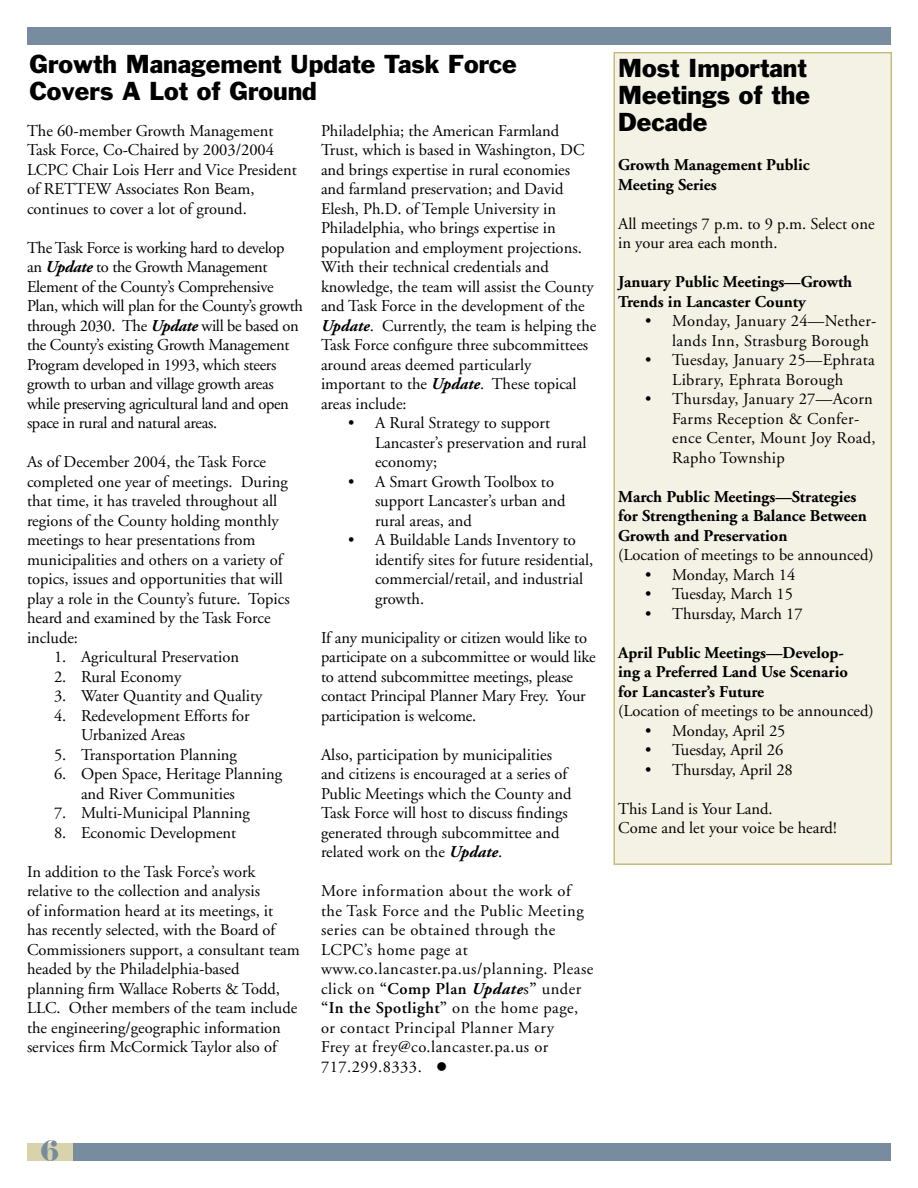
<style>
.page{position:relative;width:918px;height:1188px;background:#fff}
.page>*{position:absolute;margin:0;border:0;box-sizing:border-box;transform-origin:0 0}
.t1{font:27px "Florence Normal";color:#778c9e}
.FYI_Heads{font:24px/27px "Franklin Gothic";color:#000}
.FYI_body_text{font:16.5px/19.5px "Adobe Garamond";color:#000}
.FYI_body_text-2{font:16.5px/19.5px "Adobe Garamond";letter-spacing:-.02em;color:#000}
.FYI_body_text-3{font:16.5px/19.5px "Adobe Garamond";letter-spacing:.03em;color:#000}
.FYI_body_text-4{font:700 16.5px/19.5px "Adobe Garamond";color:#000}
.FYI_body_text-5{font:16.5px/19.5px "Adobe Garamond";letter-spacing:.02em;color:#000}
.s1{font-weight:700;font-style:italic}
.s2{font-weight:600}
</style>
<div class="page">
<div style="left:27px;top:27px;width:864px;height:17px;background:#778c9e"></div>
<div style="left:27px;top:1144px;width:864px;height:17px;background:#778c9e"></div>
<div style="left:27px;top:1144px;width:46px;height:17px;background:#d9d3ab"></div>
<div style="left:614px;top:53px;width:277px;height:811px;background:#f3f2e5"></div>
<div style="left:614px;top:52px;width:278px;height:813px;border:2px solid #c5bc7e"></div>
<p class="FYI_Heads" style="left:30px;top:51px;width:489px">Growth Management Update Task Force<br>Covers A Lot of Ground</p>
<p class="FYI_Heads" style="left:618px;top:54px;width:193px">Most Important<br>Meetings of the<br>Decade</p>
<p class="FYI_body_text-4" style="left:618px;top:155px;width:193px">Growth Management Public</p>
<p class="FYI_body_text-4" style="left:618px;top:175px;width:100px">Meeting Series</p>
<p class="FYI_body_text" style="left:618px;top:214px;width:258px">All meetings 7 p.m. to 9 p.m. Select one in your area each month.</p>
<p class="FYI_body_text-4" style="left:618px;top:272px;width:236px">January Public Meetings—Growth<br>Trends in Lancaster County</p>
<p class="FYI_body_text-5" style="left:672px;top:311px;width:206px">Monday, January 24—Nether&shy;lands Inn, Strasburg Borough</p>
<p class="FYI_body_text-5" style="left:672px;top:350px;width:204px">Tuesday, January 25—Ephrata<br>Library, Ephrata Borough</p>
<p class="FYI_body_text-5" style="left:672px;top:389px;width:205px">Thursday, January 27—Acorn<br>Farms Reception &amp; Confer&shy;ence Center, Mount Joy Road,<br>Rapho Township</p>
<p class="FYI_body_text-4" style="left:618px;top:487px;width:250px">March Public Meetings—Strategies for Strengthening a Balance Between<br>Growth and Preservation</p>
<p class="FYI_body_text" style="left:618px;top:545px;width:257px">(Location of meetings to be announced)</p>
<p class="FYI_body_text" style="left:672px;top:565px;width:125px">Monday, March 14</p>
<p class="FYI_body_text" style="left:672px;top:584px;width:122px">Tuesday, March 15</p>
<p class="FYI_body_text" style="left:672px;top:604px;width:132px">Thursday, March 17</p>
<p class="FYI_body_text-4" style="left:618px;top:643px;width:231px">April Public Meetings—Develop&shy;ing a Preferred Land Use Scenario for Lancaster’s Future</p>
<p class="FYI_body_text" style="left:618px;top:701px;width:257px">(Location of meetings to be announced)</p>
<p class="FYI_body_text" style="left:672px;top:721px;width:115px">Monday, April 25</p>
<p class="FYI_body_text" style="left:672px;top:740px;width:113px">Tuesday, April 26</p>
<p class="FYI_body_text" style="left:672px;top:760px;width:122px">Thursday, April 28</p>
<p class="FYI_body_text" style="left:618px;top:799px;width:156px">This Land is Your Land.</p>
<p class="FYI_body_text" style="left:618px;top:818px;width:220px">Come and let your voice be heard!</p>
<p class="FYI_body_text" style="left:27px;top:121px;width:271px">The 60-member Growth Management Task Force, Co-Chaired by 2003/2004<br>LCPC Chair Lois Herr and Vice President of RETTEW Associates Ron Beam, continues to cover a lot of ground.</p>
<p class="FYI_body_text-2" style="left:27px;top:238px;width:277px">The Task Force is working hard to develop an <span class="s1">Update</span> to the Growth Management Element of the County’s Comprehensive Plan, which will plan for the County’s growth through 2030. The <span class="s1">Update</span> will be based on the County’s existing Growth Management Program developed in 1993, which steers growth to urban and village growth areas while preserving agricultural land and open space in rural and natural areas.</p>
<p class="FYI_body_text" style="left:27px;top:453px;width:264px">As of December 2004, the Task Force completed one year of meetings. During that time, it has traveled throughout all regions of the County holding monthly meetings to hear presentations from municipalities and others on a variety of topics, issues and opportunities that will play a role in the County’s future. Topics heard and examined by the Task Force include:</p>
<p class="FYI_body_text" style="left:81px;top:648px;width:160px">Agricultural Preservation</p>
<p class="FYI_body_text" style="left:81px;top:667px;width:102px">Rural Economy</p>
<p class="FYI_body_text" style="left:81px;top:687px;width:183px">Water Quantity and Quality</p>
<p class="FYI_body_text" style="left:81px;top:706px;width:170px">Redevelopment Efforts for<br>Urbanized Areas</p>
<p class="FYI_body_text" style="left:81px;top:745px;width:158px">Transportation Planning</p>
<p class="FYI_body_text" style="left:81px;top:765px;width:203px">Open Space, Heritage Planning and River Communities</p>
<p class="FYI_body_text" style="left:81px;top:804px;width:170px">Multi-Municipal Planning</p>
<p class="FYI_body_text" style="left:81px;top:823px;width:157px">Economic Development</p>
<p class="FYI_body_text" style="left:27px;top:862px;width:274px">In addition to the Task Force’s work relative to the collection and analysis<br>of information heard at its meetings, it<br>has recently selected, with the Board of Commissioners support, a consultant team headed by the Philadelphia-based</p>
<p class="FYI_body_text" style="left:27px;top:979px;width:272px">planning firm Wallace Roberts &amp; Todd, LLC. Other members of the team include the engineering/geographic information services firm McCormick Taylor also of</p>
<p class="FYI_body_text" style="left:321px;top:121px;width:277px">Philadelphia; the American Farmland Trust, which is based in Washington, DC and brings expertise in rural economies and farmland preservation; and David Elesh, Ph.D. of Temple University in Philadelphia, who brings expertise in population and employment projections.<br>With their technical credentials and knowledge, the team will assist the County and Task Force in the development of the <span class="s1">Update</span>. Currently, the team is helping the Task Force configure three subcommittees around areas deemed particularly important to the <span class="s1">Update</span>. These topical areas include:</p>
<p class="FYI_body_text" style="left:375px;top:414px;width:213px">A Rural Strategy to support<br>Lancaster’s preservation and rural economy;</p>
<p class="FYI_body_text" style="left:375px;top:472px;width:192px">A Smart Growth Toolbox to support Lancaster’s urban and rural areas, and</p>
<p class="FYI_body_text" style="left:375px;top:531px;width:220px">A Buildable Lands Inventory to identify sites for future residential, commercial/retail, and industrial growth.</p>
<p class="FYI_body_text" style="left:321px;top:628px;width:276px">If any municipality or citizen would like to participate on a subcommittee or would like to attend subcommittee meetings, please contact Principal Planner Mary Frey. Your participation is welcome.</p>
<p class="FYI_body_text" style="left:321px;top:745px;width:252px">Also, participation by municipalities and citizens is encouraged at a series of Public Meetings which the County and Task Force will host to discuss findings generated through subcommittee and related work on the <span class="s1">Update</span>.</p>
<p class="FYI_body_text-3" style="left:321px;top:882px;width:264px">More information about the work of the Task Force and the Public Meeting series can be obtained through the<br>LCPC’s home page at</p>
<p class="FYI_body_text-3" style="left:321px;top:960px;width:274px">www.co.lancaster.pa.us/planning. Please click on <span class="s2">“Comp Plan</span> <span class="s1">Update</span>s<span class="s2">”</span> under <span class="s2">“In the Spotlight”</span> on the home page, or contact Principal Planner Mary<br>Frey at frey@co.lancaster.pa.us or 717.299.8333. ●</p>
<p class="FYI_body_text" style="left:645px;top:311px;width:8px">•</p>
<p class="FYI_body_text" style="left:645px;top:350px;width:8px">•</p>
<p class="FYI_body_text" style="left:645px;top:389px;width:8px">•</p>
<p class="FYI_body_text" style="left:348px;top:414px;width:8px">•</p>
<p class="FYI_body_text" style="left:348px;top:472px;width:8px">•</p>
<p class="FYI_body_text" style="left:348px;top:531px;width:8px">•</p>
<p class="FYI_body_text" style="left:645px;top:565px;width:8px;text-align:justify">• • •</p>
<p class="FYI_body_text" style="left:54px;top:648px;width:14px;text-align:justify">1.<br>2.<br>3.<br>4.</p>
<p class="FYI_body_text" style="left:54px;top:745px;width:14px">5.<br>6.</p>
<p class="FYI_body_text" style="left:54px;top:804px;width:14px">7.<br>8.</p>
<p class="FYI_body_text" style="left:645px;top:721px;width:8px;text-align:justify">• • •</p>
<p class="t1" style="left:41px;top:1132px;width:20px">6</p>
</div>
